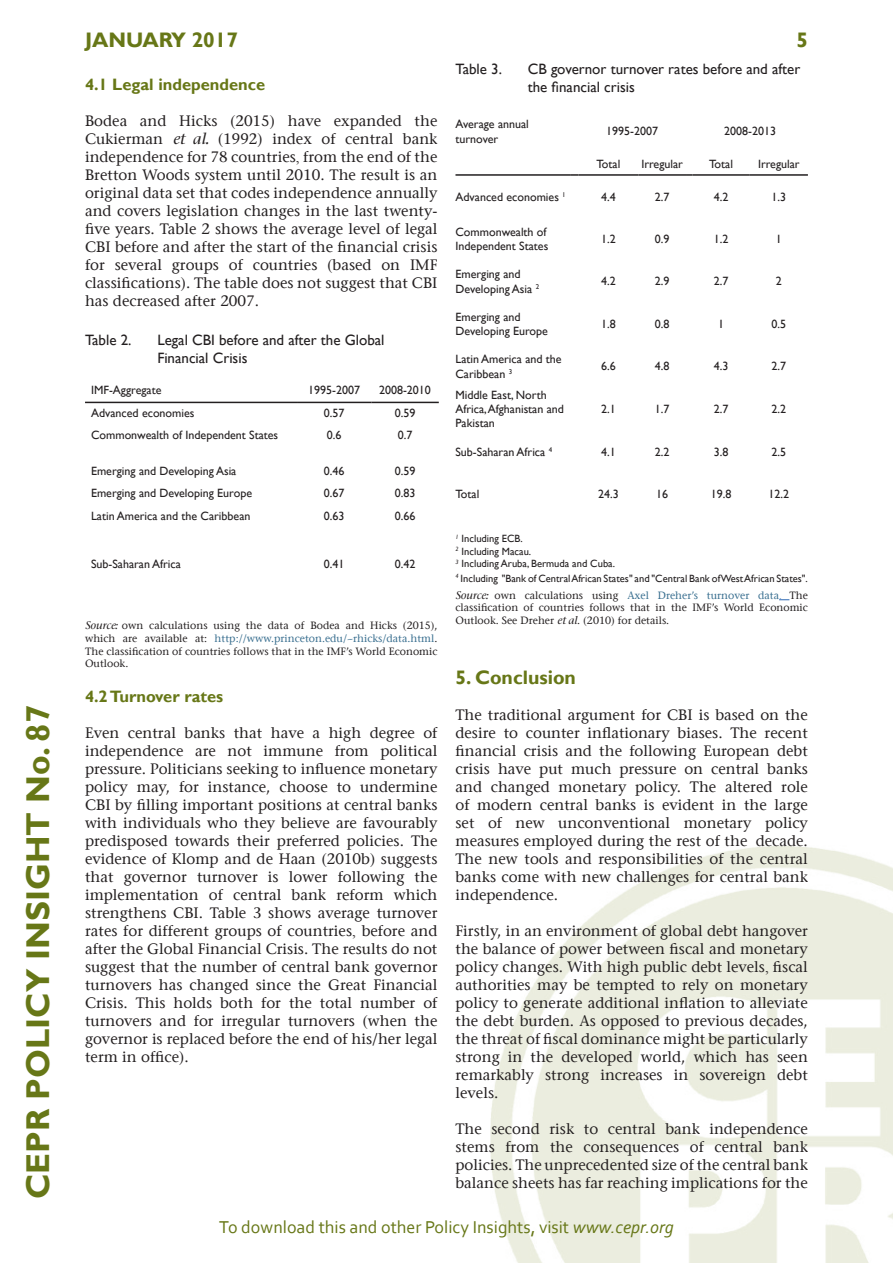
<style>
.page{position:relative;width:893px;height:1263px;background:#fff}
.page>*{position:absolute;margin:0;border:0;box-sizing:border-box;transform-origin:0 0}
.t1{font:700 33px "Gill Sans";color:#677717}
.t2{font:700 21px "Gill Sans";color:#677717}
.t3{font:700 19.5px "Gill Sans";color:#677717}
.t4{font:18px "Corbel";color:#677717}
.t5{font:700 16.5px "Gill Sans";color:#677717}
.t6{font:15px/18px "Stone Serif";color:#231f20;text-align:justify}
.t7{font:15px/18px "Gill Sans";color:#231f20}
.t8{font:12px/14.4px "Gill Sans";color:#231f20}
.t9{font:10.5px/12.6px "Stone Serif";color:#231f20;text-align:justify}
.t10{font:10.5px/12.6px "Gill Sans";color:#231f20}
.s1{font-weight:500;font-style:italic}
.s2{font-family:"Times New Roman"}
.s3{color:#386e8f}
.s4{font-family:"Times New Roman";color:#2b67b2}
.s5{font-style:italic}
</style>
<div class="page">
<img style="left:490px;top:846px;width:403px;height:417px">
<hr style="left:85px;top:402px;width:212px;height:1px;background:#231f20">
<hr style="left:297px;top:402px;width:74px;height:1px;background:#231f20">
<hr style="left:371px;top:402px;width:68px;height:1px;background:#231f20">
<hr style="left:455px;top:174px;width:116px;height:2px;background:#231f20">
<svg style="left:571px;top:174px;width:7px;height:2px"></svg>
<hr style="left:578px;top:174px;width:60px;height:2px;background:#231f20">
<hr style="left:638px;top:174px;width:48px;height:2px;background:#231f20">
<svg style="left:686px;top:174px;width:6px;height:2px"></svg>
<hr style="left:692px;top:174px;width:58px;height:2px;background:#231f20">
<hr style="left:750px;top:174px;width:58px;height:2px;background:#231f20">
<h1 class="t1" style="left:18px;top:1199px;width:496px;rotate:-90deg">CEPR POLICY INSIGHT No. 87</h1>
<h2 class="t2" style="left:85px;top:28px;width:155px">JANUARY 2017</h2>
<h2 class="t2" style="left:796px;top:28px;width:13px">5</h2>
<p class="t5" style="left:85px;top:75px;width:182px">4.1 Legal independence</p>
<p class="t6" style="left:85px;top:112px;width:354px">Bodea and Hicks (2015) have expanded the Cukierman <span class="s1">et al.</span> (1992) index of central bank independence for 78 countries<span class="s2">,</span> from the end of the Bretton Woods system until 2010. The result is an original data set that codes independence annually and covers legislation changes in the last twenty&shy;five years. Table 2 shows the average level of legal CBI before and after the start of the financial crisis for several groups of countries (based on IMF classifications). The table does not suggest that CBI has decreased after 2007.</p>
<p class="t7" style="left:85px;top:331px;width:48px">Table 2.</p>
<p class="t7" style="left:157px;top:331px;width:229px">Legal CBI before and after the Global<br>Financial Crisis</p>
<p class="t8" style="left:91px;top:383px;width:72px">IMF-Aggregate</p>
<p class="t8" style="left:308px;top:383px;width:53px">1995-2007</p>
<p class="t8" style="left:379px;top:383px;width:53px">2008-2010</p>
<p class="t8" style="left:91px;top:406px;width:105px">Advanced economies</p>
<p class="t8" style="left:324px;top:406px;width:22px">0.57</p>
<p class="t8" style="left:395px;top:406px;width:22px">0.59</p>
<p class="t8" style="left:91px;top:428px;width:189px">Commonwealth of Independent States</p>
<p class="t8" style="left:327px;top:428px;width:16px">0.6</p>
<p class="t8" style="left:398px;top:428px;width:16px">0.7</p>
<p class="t8" style="left:91px;top:464px;width:147px">Emerging and Developing Asia</p>
<p class="t8" style="left:324px;top:464px;width:22px">0.46</p>
<p class="t8" style="left:395px;top:464px;width:22px">0.59</p>
<p class="t8" style="left:91px;top:486px;width:163px">Emerging and Developing Europe</p>
<p class="t8" style="left:324px;top:486px;width:22px">0.67</p>
<p class="t8" style="left:395px;top:486px;width:22px">0.83</p>
<p class="t8" style="left:91px;top:509px;width:161px">Latin America and the Caribbean</p>
<p class="t8" style="left:324px;top:509px;width:22px">0.63</p>
<p class="t8" style="left:395px;top:509px;width:22px">0.66</p>
<p class="t8" style="left:91px;top:557px;width:91px">Sub-Saharan Africa</p>
<p class="t8" style="left:324px;top:557px;width:22px">0.41</p>
<p class="t8" style="left:395px;top:557px;width:22px">0.42</p>
<p class="t9" style="left:85px;top:619px;width:354px"><span class="s1">Source:</span> own calculations using the data of Bodea and Hicks (2015), which are available at: <span class="s3">http://www.princeton.edu/~rhicks/data.html</span>.<br>The classification of countries follows that in the IMF’s World Economic Outlook.</p>
<p class="t5" style="left:85px;top:687px;width:140px">4.2 Turnover rates</p>
<p class="t6" style="left:85px;top:724px;width:354px">Even central banks that have a high degree of independence are not immune from political pressure. Politicians seeking to influence monetary policy may, for instance, choose to undermine CBI by filling important positions at central banks with individuals who they believe are favourably predisposed towards their preferred policies. The evidence of Klomp and de Haan (2010b) suggests that governor turnover is lower following the implementation of central bank reform which strengthens CBI. Table 3 shows average turnover rates for different groups of countries<span class="s2">,</span> before and after the Global Financial Crisis. The results do not suggest that the number of central bank governor turnovers has changed since the Great Financial Crisis. This holds both for the total number of turnovers and for irregular turnovers (when the governor is replaced before the end of his/her legal term in office).</p>
<p class="t7" style="left:455px;top:60px;width:48px">Table 3.</p>
<p class="t7" style="left:528px;top:60px;width:274px">CB governor turnover rates before and after the financial crisis</p>
<p class="t8" style="left:455px;top:117px;width:75px">Average annual turnover</p>
<p class="t8" style="left:606px;top:124px;width:53px">1995-2007</p>
<p class="t8" style="left:724px;top:124px;width:53px">2008-2013</p>
<p class="t8" style="left:596px;top:157px;width:25px">Total</p>
<p class="t8" style="left:641px;top:157px;width:43px">Irregular</p>
<p class="t8" style="left:709px;top:157px;width:25px">Total</p>
<p class="t8" style="left:758px;top:157px;width:43px">Irregular</p>
<p class="t8" style="left:455px;top:190px;width:112px">Advanced economies <sup>1</sup></p>
<p class="t8" style="left:601px;top:190px;width:16px">4.4</p>
<p class="t8" style="left:655px;top:190px;width:16px">2.7</p>
<p class="t8" style="left:714px;top:190px;width:16px">4.2</p>
<p class="t8" style="left:771px;top:190px;width:16px">1.3</p>
<p class="t8" style="left:455px;top:225px;width:94px">Commonwealth of<br>Independent States</p>
<p class="t8" style="left:601px;top:232px;width:16px">1.2</p>
<p class="t8" style="left:655px;top:232px;width:16px">0.9</p>
<p class="t8" style="left:714px;top:232px;width:16px">1.2</p>
<p class="t8" style="left:776px;top:232px;width:7px">1</p>
<p class="t8" style="left:455px;top:267px;width:85px">Emerging and<br>Developing Asia <sup>2</sup></p>
<p class="t8" style="left:601px;top:274px;width:16px">4.2</p>
<p class="t8" style="left:655px;top:274px;width:16px">2.9</p>
<p class="t8" style="left:714px;top:274px;width:16px">2.7</p>
<p class="t8" style="left:776px;top:274px;width:7px">2</p>
<p class="t8" style="left:455px;top:310px;width:94px">Emerging and<br>Developing Europe</p>
<p class="t8" style="left:601px;top:317px;width:16px">1.8</p>
<p class="t8" style="left:655px;top:317px;width:16px">0.8</p>
<p class="t8" style="left:718px;top:317px;width:7px">1</p>
<p class="t8" style="left:771px;top:317px;width:16px">0.5</p>
<p class="t8" style="left:455px;top:352px;width:108px">Latin America and the<br>Caribbean <sup>3</sup></p>
<p class="t8" style="left:601px;top:359px;width:16px">6.6</p>
<p class="t8" style="left:655px;top:359px;width:16px">4.8</p>
<p class="t8" style="left:714px;top:359px;width:16px">4.3</p>
<p class="t8" style="left:771px;top:359px;width:16px">2.7</p>
<p class="t8" style="left:455px;top:388px;width:110px">Middle East, North<br>Africa, Afghanistan and<br>Pakistan</p>
<p class="t8" style="left:601px;top:402px;width:16px">2.1</p>
<p class="t8" style="left:655px;top:402px;width:16px">1.7</p>
<p class="t8" style="left:714px;top:402px;width:16px">2.7</p>
<p class="t8" style="left:771px;top:402px;width:16px">2.2</p>
<p class="t8" style="left:455px;top:444px;width:98px">Sub-Saharan Africa <sup>4</sup></p>
<p class="t8" style="left:601px;top:444px;width:16px">4.1</p>
<p class="t8" style="left:655px;top:444px;width:16px">2.2</p>
<p class="t8" style="left:714px;top:444px;width:16px">3.8</p>
<p class="t8" style="left:771px;top:444px;width:16px">2.5</p>
<p class="t8" style="left:455px;top:487px;width:25px">Total</p>
<p class="t8" style="left:598px;top:487px;width:22px">24.3</p>
<p class="t8" style="left:656px;top:487px;width:13px">16</p>
<p class="t8" style="left:711px;top:487px;width:22px">19.8</p>
<p class="t8" style="left:768px;top:487px;width:22px">12.2</p>
<p class="t10" style="left:455px;top:532px;width:161px"><sup>1</sup> Including ECB.<br><sup>2</sup> Including Macau.<br><sup>3</sup> Including Aruba, Bermuda and Cuba.</p>
<p class="t10" style="left:455px;top:572px;width:354px"><sup>4</sup> Including "Bank of Central African States" and "Central Bank of West African States".</p>
<p class="t9" style="left:455px;top:589px;width:354px"><span class="s1">Source:</span> own calculations using <span class="s3">Axel Dreher’s turnover data</span><span class="s4">.</span> The classification of countries follows that in the IMF’s World Economic Outlook. See Dreher <span class="s1">et al</span>. (2010) for details.</p>
<h3 class="t3" style="left:455px;top:666px;width:122px">5. Conclusion</h3>
<p class="t6" style="left:455px;top:706px;width:354px">The traditional argument for CBI is based on the desire to counter inflationary biases. The recent financial crisis and the following European debt crisis have put much pressure on central banks and changed monetary policy. The altered role of modern central banks is evident in the large set of new unconventional monetary policy measures employed during the rest of the decade.<br>The new tools and responsibilities of the central banks come with new challenges for central bank independence.</p>
<p class="t6" style="left:455px;top:922px;width:354px">Firstly, in an environment of global debt hangover the balance of power between fiscal and monetary policy changes. With high public debt levels<span class="s2">,</span> fiscal authorities may be tempted to rely on monetary policy to generate additional inflation to alleviate the debt burden. As opposed to previous decades, the threat of fiscal dominance might be particularly strong in the developed world, which has seen remarkably strong increases in sovereign debt levels.</p>
<p class="t6" style="left:455px;top:1120px;width:354px">The second risk to central bank independence stems from the consequences of central bank policies. The unprecedented size of the central bank balance sheets has far reaching implications for the</p>
<p class="t4" style="left:219px;top:1216px;width:456px">To download this and other Policy Insights, visit <span class="s5">www.cepr.org</span></p>
</div>
